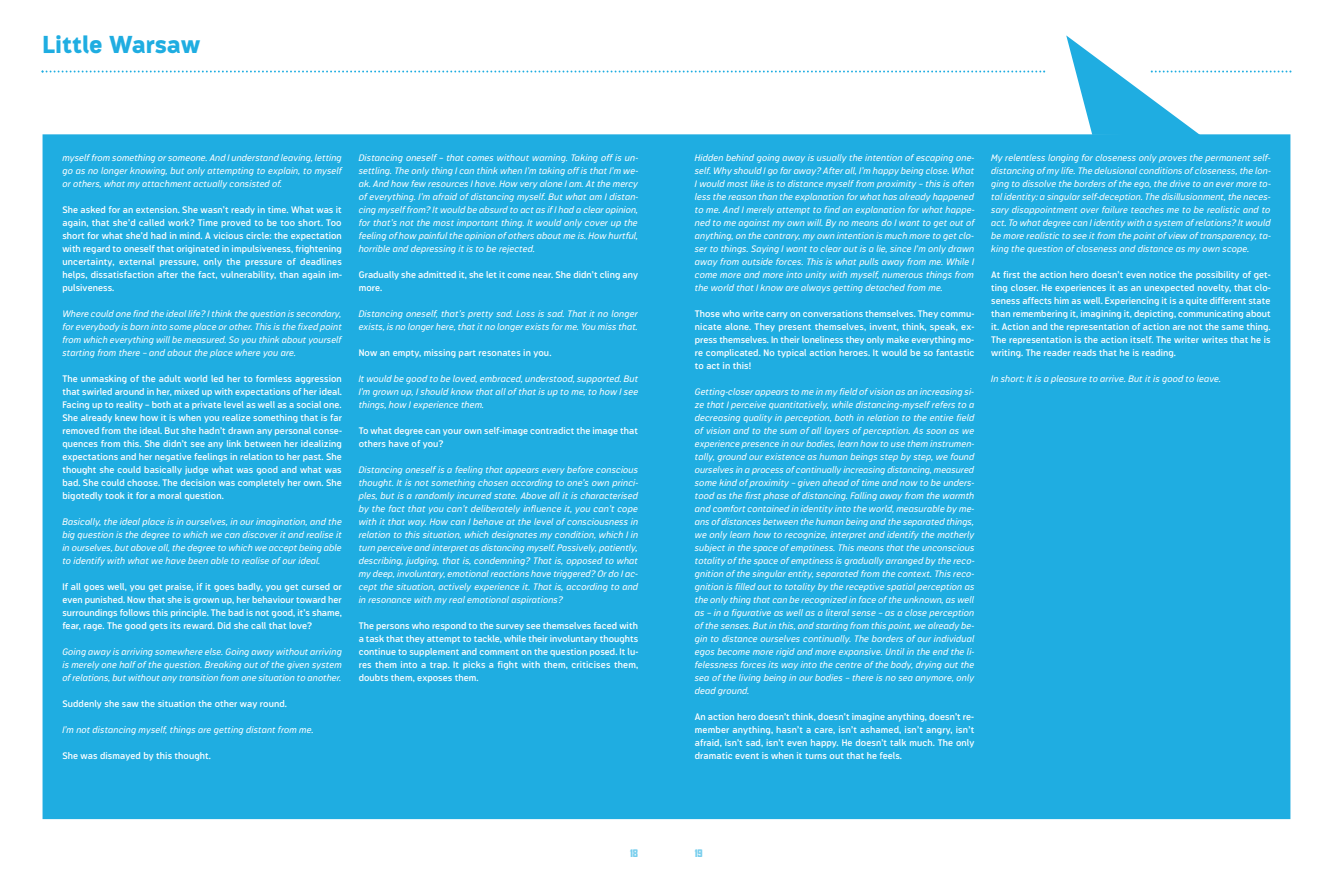
<style>
.page{position:relative;width:1333px;height:893px;background:#fff}
.page>*{position:absolute;margin:0;border:0;box-sizing:border-box;transform-origin:0 0}
.t1{font:800 24px "Modus";color:#1fade1}
.t2{font:900 10px "Agency FB";color:#78ceed}
.t3{font:italic 9.5px/13px "Modus";letter-spacing:.01em;color:#fff;text-align:justify}
.t4{font:600 9.5px/13px "Modus";letter-spacing:.01em;color:#fff;text-align:justify}
</style>
<div class="page">
<div style="left:43px;top:134px;width:1247px;height:685px;background:#1fade1"></div>
<svg style="left:42px;top:71px;width:1003px;height:2px"></svg>
<svg style="left:1066px;top:35px;width:225px;height:100px"></svg>
<h1 class="t1" style="left:43px;top:36px;width:159px">Little Warsaw</h1>
<p class="t3" style="left:62px;top:152px;width:281px">myself from something or someone. And I understand leaving, letting go as no longer knowing, but only attempting to explain, to myself or others, what my attachment actually consisted of.</p>
<p class="t4" style="left:62px;top:204px;width:281px">She asked for an extension. She wasn’t ready in time. What was it again, that she’d called work? Time proved to be too short. Too short for what she’d had in mind. A vicious circle: the expectation with regard to oneself that originated in impulsiveness, frightening uncertainty, external pressure, only the pressure of deadlines helps, dissatisfaction after the fact, vulnerability, than again im&shy;pulsiveness.</p>
<p class="t3" style="left:62px;top:308px;width:281px">Where could one find the ideal life? I think the question is secondary, for everybody is born into some place or other. This is the fixed point from which everything will be measured. So you think about yourself starting from there – and about the place where you are.</p>
<p class="t4" style="left:62px;top:373px;width:281px">The unmasking of the adult world led her to formless aggression that swirled around in her, mixed up with expectations of her ideal.<br>Facing up to reality – both at a private level as well as a social one.<br>She already knew how it is when you realize something that is far removed from the ideal. But she hadn’t drawn any personal conse&shy;quences from this. She didn’t see any link between her idealizing expectations and her negative feelings in relation to her past. She thought she could basically judge what was good and what was bad. She could choose. The decision was completely her own. She bigotedly took it for a moral question.</p>
<p class="t3" style="left:62px;top:516px;width:281px">Basically, the ideal place is in ourselves, in our imagination, and the big question is the degree to which we can discover it and realise it in ourselves, but above all, the degree to which we accept being able to identify with what we have been able to realise of our ideal.</p>
<p class="t4" style="left:62px;top:581px;width:281px">If all goes well, you get praise, if it goes badly, you get cursed or even punished. Now that she is grown up, her behaviour toward her surroundings follows this principle. The bad is not good, it’s shame, fear, rage. The good gets its reward. Did she call that love?</p>
<p class="t3" style="left:62px;top:646px;width:281px">Going away is arriving somewhere else. Going away without arriving is merely one half of the question. Breaking out of the given system of relations, but without any transition from one situation to another.</p>
<p class="t4" style="left:62px;top:698px;width:226px">Suddenly she saw the situation the other way round.</p>
<p class="t3" style="left:62px;top:724px;width:253px">I’m not distancing myself, things are getting distant from me.</p>
<p class="t4" style="left:62px;top:750px;width:150px">She was dismayed by this thought.</p>
<p class="t3" style="left:359px;top:152px;width:281px">Distancing oneself – that comes without warning. Taking off is un&shy;settling. The only thing I can think when I’m taking off is that I’m we&shy;ak. And how few resources I have. How very alone I am. At the mercy of everything. I’m afraid of distancing myself. But what am I distan&shy;cing myself from? It would be absurd to act as if I had a clear opinion, for that’s not the most important thing. It would only cover up the feeling of how painful the opinion of others about me is. How hurtful, horrible and depressing it is to be rejected.</p>
<p class="t4" style="left:359px;top:269px;width:281px">Gradually she admitted it, she let it come near. She didn’t cling any more.</p>
<p class="t3" style="left:359px;top:308px;width:280px">Distancing oneself, that’s pretty sad. Loss is sad. That it no longer exists, is no longer here, that it no longer exists for me. You miss that.</p>
<p class="t4" style="left:359px;top:347px;width:194px">Now an empty, missing part resonates in you.</p>
<p class="t3" style="left:359px;top:373px;width:281px">It would be good to be loved, embraced, understood, supported. But I’m grown up, I should know that all of that is up to me, to how I see things, how I experience them.</p>
<p class="t4" style="left:359px;top:425px;width:281px">To what degree can your own self-image contradict the image that others have of you?</p>
<p class="t3" style="left:359px;top:464px;width:281px">Distancing oneself is a feeling that appears every before conscious thought. It is not something chosen according to one’s own princi&shy;ples, but is a randomly incurred state. Above all it is characterised by the fact that you can’t deliberately influence it, you can’t cope with it that way. How can I behave at the level of consciousness in relation to this situation, which designates my condition, which I in turn perceive and interpret as distancing myself. Passively, patiently, describing, judging, that is, condemning? That is, opposed to what my deep, involuntary, emotional reactions have triggered? Or do I ac&shy;cept the situation, actively experience it. That is, according to and in resonance with my real emotional aspirations?</p>
<p class="t4" style="left:359px;top:620px;width:281px">The persons who respond to the survey see themselves faced with a task that they attempt to tackle, while their involuntary thoughts continue to supplement and comment on the question posed. It lu&shy;res them into a trap. It picks a fight with them, criticises them, doubts them, exposes them.</p>
<p class="t3" style="left:694px;top:152px;width:281px">Hidden behind going away is usually the intention of escaping one&shy;self. Why should I go far away? After all, I’m happy being close. What I would most like is to distance myself from proximity – this is often less the reason than the explanation for what has already happened to me. And I merely attempt to find an explanation for what happe&shy;ned to me against my own will. By no means do I want to get out of anything, on the contrary, my own intention is much more to get clo&shy;ser to things. Saying I want to clear out is a lie, since I’m only drawn away from outside forces. This is what pulls away from me. While I come more and more into unity with myself, numerous things from the world that I know are always getting detached from me.</p>
<p class="t4" style="left:694px;top:308px;width:281px">Those who write carry on conversations themselves. They commu&shy;nicate alone. They present themselves, invent, think, speak, ex&shy;press themselves. In their loneliness they only make everything mo&shy;re complicated. No typical action heroes. It would be so fantastic to act in this!</p>
<p class="t3" style="left:694px;top:386px;width:281px">Getting-closer appears to me in my field of vision as an increasing si&shy;ze that I perceive quantitatively, while distancing-myself refers to a decreasing quality in perception, both in relation to the entire field of vision and to the sum of all layers of perception. As soon as we experience presence in our bodies, learn how to use them instrumen&shy;tally, ground our existence as human beings step by step, we found ourselves in a process of continually increasing distancing, measured some kind of proximity – given ahead of time and now to be unders&shy;tood as the first phase of distancing. Falling away from the warmth and comfort contained in identity into the world, measurable by me&shy;ans of distances between the human being and the separated things, we only learn how to recognize, interpret and identify the motherly subject in the space of emptiness. This means that the unconscious totality of the space of emptiness is gradually arranged by the reco&shy;gnition of the singular entity, separated from the context. This reco&shy;gnition is filled out to totality by the receptive spatial perception as the only thing that can be recognized in face of the unknown, as well as – in a figurative as well as a literal sense – as a close perception of the senses. But in this, and starting from this point, we already be&shy;gin to distance ourselves continually. The borders of our individual egos become more rigid and more expansive. Until in the end the li&shy;felessness forces its way into the centre of the body, drying out the sea of the living being in our bodies – there is no sea anymore, only dead ground.</p>
<p class="t4" style="left:694px;top:711px;width:281px">An action hero doesn’t think, doesn’t imagine anything, doesn’t re&shy;member anything, hasn’t a care, isn’t ashamed, isn’t angry, isn’t afraid, isn’t sad, isn’t even happy. He doesn’t talk much. The only dramatic event is when it turns out that he feels.</p>
<p class="t3" style="left:991px;top:152px;width:281px">My relentless longing for closeness only proves the permanent self&shy;distancing of my life. The delusional conditions of closeness, the lon&shy;ging to dissolve the borders of the ego, the drive to an ever more to&shy;tal identity: a singular self-deception. The disillusionment, the neces&shy;sary disappointment over failure teaches me to be realistic and to act. To what degree can I identity with a system of relations? It would be more realistic to see it from the point of view of transparency, ta&shy;king the question of closeness and distance as my own scope.</p>
<p class="t4" style="left:991px;top:269px;width:281px">At first the action hero doesn’t even notice the possibility of get&shy;ting closer. He experiences it as an unexpected novelty, that clo&shy;seness affects him as well. Experiencing it is a quite different state than remembering it, imagining it, depicting, communicating about it. Action and the representation of action are not the same thing.<br>The representation is the action itself. The writer writes that he is writing. The reader reads that he is reading.</p>
<p class="t3" style="left:991px;top:373px;width:231px">In short: It is a pleasure to arrive. But it is good to leave.</p>
<p class="t2" style="left:630px;top:847px;width:9px">18</p>
<p class="t2" style="left:694px;top:847px;width:9px">19</p>
</div>
